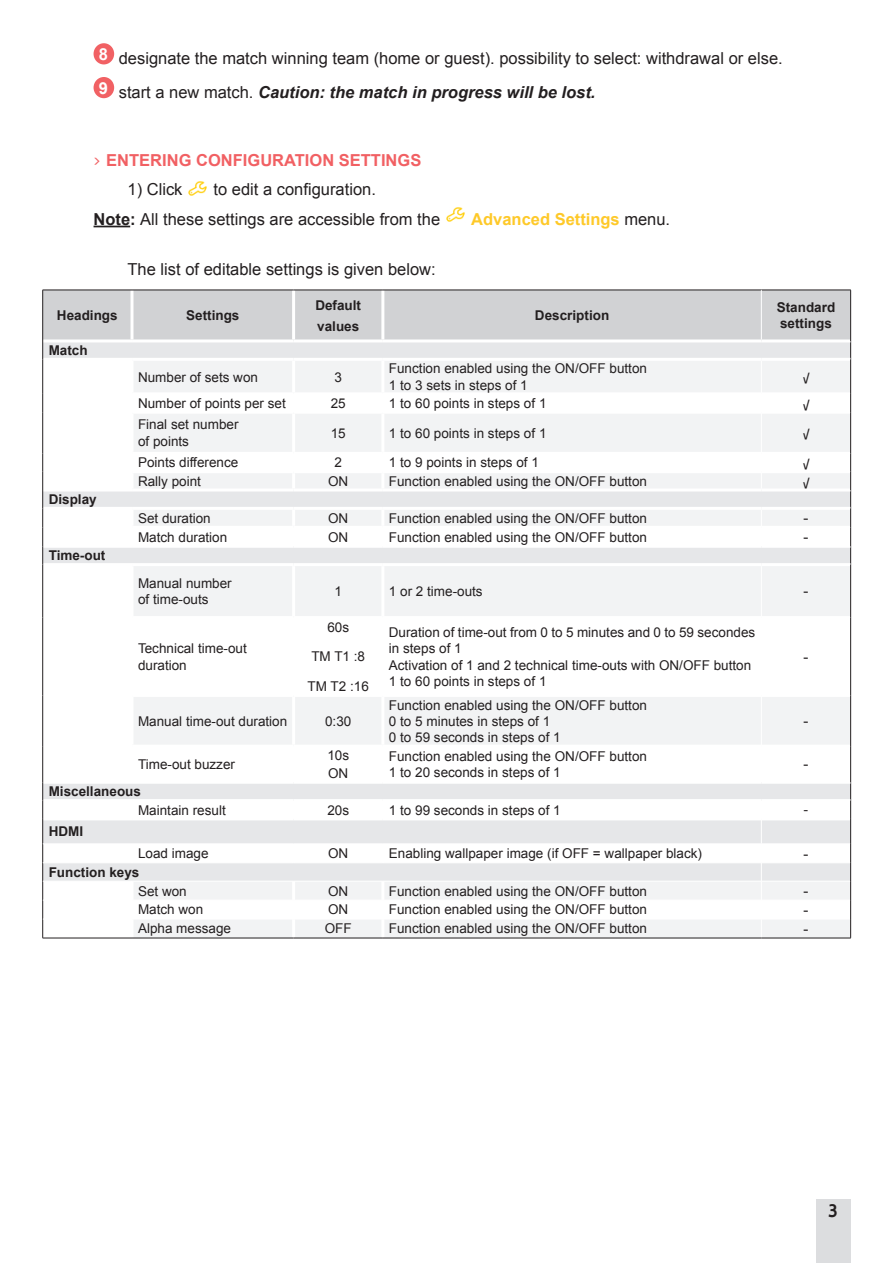
<style>
.page{position:relative;width:893px;height:1263px;background:#fff}
.page>*{position:absolute;margin:0;border:0;box-sizing:border-box;transform-origin:0 0}
.t1{font:700 18px "Cabin";color:#231f20}
.Texte_normal{font:16.5px "Arial";color:#231f20}
.Texte_normal-2{font:italic 700 16.5px "Arial";color:#231f20}
.t2{font:700 16.5px "Arial";color:#f16063}
.Texte_normal-3{font:700 16.5px "Arial";color:#fec929}
.t3{font:700 16.5px "Arial";color:#fff}
.Texte_normal-4{font:13.5px/16.5px "Arial";color:#231f20}
.Texte_normal-5{font:700 13.5px/21px "Arial";color:#231f20}
.t4{font:700 13.5px "TSTARPRO";color:#231f20}
.t5{font:700 12px "TSTARPRO";color:#231f20}
.s1{font-weight:400;font-style:normal}
.s2{font-family:"Cabin";font-weight:400}
.s3{font-weight:700}
.s4{font-weight:400;color:#231f20}
</style>
<div class="page">
<div style="left:816px;top:1199px;width:34px;height:64px;background:#dcdddf"></div>
<hr style="left:94px;top:226px;width:36px;height:1px;background:#231f20">
<div style="left:94px;top:43px;width:20px;height:21px;background:#f16164;border-radius:50%"></div>
<div style="left:94px;top:77px;width:20px;height:21px;background:#f16164;border-radius:50%"></div>
<img style="left:188px;top:181px;width:19px;height:15px">
<img style="left:446px;top:207px;width:19px;height:15px">
<div style="left:134px;top:697px;width:716px;height:47px;background:#f2f3f4"></div>
<hr style="left:292px;top:697px;width:3px;height:48px;background:#fff">
<hr style="left:381px;top:697px;width:3px;height:48px;background:#fff">
<hr style="left:42px;top:617px;width:1px;height:78px;background:#231f20">
<hr style="left:42px;top:695px;width:1px;height:51px;background:#231f20">
<hr style="left:42px;top:746px;width:1px;height:36px;background:#231f20">
<hr style="left:761px;top:695px;width:1px;height:51px;background:#fff">
<svg style="left:42px;top:290px;width:809px;height:328px"></svg>
<hr style="left:850px;top:565px;width:1px;height:52px;background:#231f20">
<hr style="left:850px;top:617px;width:1px;height:78px;background:#231f20">
<hr style="left:850px;top:695px;width:1px;height:51px;background:#231f20">
<hr style="left:850px;top:746px;width:1px;height:36px;background:#231f20">
<svg style="left:42px;top:782px;width:809px;height:156px"></svg>
<hr style="left:43px;top:938px;width:89px;height:1px;background:#231f20">
<hr style="left:132px;top:938px;width:162px;height:1px;background:#231f20">
<hr style="left:294px;top:938px;width:89px;height:1px;background:#231f20">
<hr style="left:383px;top:938px;width:378px;height:1px;background:#231f20">
<hr style="left:761px;top:938px;width:90px;height:1px;background:#231f20">
<p class="t3" style="left:99px;top:43px;width:11px">8</p>
<p class="Texte_normal" style="left:119px;top:48px;width:665px">designate the match winning team (home or guest). possibility to select: withdrawal or else.</p>
<p class="t3" style="left:99px;top:77px;width:11px">9</p>
<p class="Texte_normal-2" style="left:119px;top:81px;width:478px"><span class="s1">start a new match.</span> Caution: the match in progress will be lost.</p>
<p class="t2" style="left:94px;top:149px;width:329px"><span class="s2">&gt;</span> ENTERING CONFIGURATION SETTINGS</p>
<p class="Texte_normal" style="left:128px;top:179px;width:56px">1) Click</p>
<p class="Texte_normal" style="left:214px;top:179px;width:164px">to edit a configuration.</p>
<p class="Texte_normal" style="left:94px;top:208px;width:348px"><span class="s3">Note:</span> All these settings are accessible from the</p>
<p class="Texte_normal-3" style="left:471px;top:208px;width:200px">Advanced Settings <span class="s4">menu.</span></p>
<p class="Texte_normal" style="left:128px;top:259px;width:310px">The list of editable settings is given below:</p>
<p class="Texte_normal-5" style="left:57px;top:306px;width:62px">Headings</p>
<p class="Texte_normal-5" style="left:186px;top:306px;width:55px">Settings</p>
<p class="Texte_normal-5" style="left:315px;top:295px;width:47px">Default values</p>
<p class="Texte_normal-5" style="left:535px;top:306px;width:76px">Description</p>
<p class="Texte_normal-5" style="left:777px;top:300px;width:60px;line-height:16.2px">Standard settings</p>
<p class="Texte_normal-5" style="left:49px;top:340px;width:41px">Match</p>
<p class="Texte_normal-4" style="left:138px;top:369px;width:122px">Number of sets won</p>
<p class="Texte_normal-4" style="left:334px;top:369px;width:9px">3</p>
<p class="Texte_normal-4" style="left:389px;top:361px;width:260px">Function enabled using the ON/OFF button</p>
<p class="Texte_normal-4" style="left:389px;top:377px;width:140px">1 to 3 sets in steps of 1</p>
<p class="t5" style="left:802px;top:369px;width:9px">√</p>
<p class="Texte_normal-5" style="left:49px;top:489px;width:50px">Display</p>
<p class="Texte_normal-5" style="left:49px;top:545px;width:58px">Time-out</p>
<p class="Texte_normal-4" style="left:138px;top:395px;width:149px">Number of points per set</p>
<p class="Texte_normal-4" style="left:331px;top:395px;width:17px">25</p>
<p class="Texte_normal-4" style="left:389px;top:395px;width:159px">1 to 60 points in steps of 1</p>
<p class="t5" style="left:802px;top:396px;width:9px">√</p>
<p class="Texte_normal-4" style="left:138px;top:417px;width:102px">Final set number of points</p>
<p class="Texte_normal-4" style="left:331px;top:425px;width:17px">15</p>
<p class="Texte_normal-4" style="left:389px;top:425px;width:159px">1 to 60 points in steps of 1</p>
<p class="t5" style="left:802px;top:426px;width:9px">√</p>
<p class="Texte_normal-4" style="left:138px;top:455px;width:102px">Points difference</p>
<p class="Texte_normal-4" style="left:334px;top:455px;width:9px">2</p>
<p class="Texte_normal-4" style="left:389px;top:455px;width:152px">1 to 9 points in steps of 1</p>
<p class="t5" style="left:802px;top:455px;width:9px">√</p>
<p class="Texte_normal-4" style="left:138px;top:473px;width:65px">Rally point</p>
<p class="Texte_normal-4" style="left:328px;top:473px;width:22px">ON</p>
<p class="Texte_normal-4" style="left:389px;top:473px;width:260px">Function enabled using the ON/OFF button</p>
<p class="t5" style="left:802px;top:474px;width:9px">√</p>
<p class="Texte_normal-4" style="left:138px;top:510px;width:74px">Set duration</p>
<p class="Texte_normal-4" style="left:328px;top:510px;width:22px">ON</p>
<p class="Texte_normal-4" style="left:389px;top:510px;width:260px">Function enabled using the ON/OFF button</p>
<p class="t4" style="left:803px;top:510px;width:8px">-</p>
<p class="Texte_normal-4" style="left:138px;top:529px;width:91px">Match duration</p>
<p class="Texte_normal-4" style="left:328px;top:529px;width:22px">ON</p>
<p class="Texte_normal-4" style="left:389px;top:529px;width:260px">Function enabled using the ON/OFF button</p>
<p class="t4" style="left:803px;top:529px;width:8px">-</p>
<p class="Texte_normal-4" style="left:138px;top:575px;width:95px">Manual number of time-outs</p>
<p class="Texte_normal-4" style="left:334px;top:583px;width:9px">1</p>
<p class="Texte_normal-4" style="left:389px;top:583px;width:95px">1 or 2 time-outs</p>
<p class="t4" style="left:803px;top:583px;width:8px">-</p>
<p class="Texte_normal-4" style="left:138px;top:640px;width:110px">Technical time-out duration</p>
<p class="Texte_normal-4" style="left:327px;top:619px;width:23px">60s</p>
<p class="Texte_normal-4" style="left:311px;top:648px;width:55px">TM T1 :8</p>
<p class="Texte_normal-4" style="left:308px;top:678px;width:63px">TM T2 :16</p>
<p class="Texte_normal-4" style="left:389px;top:624px;width:368px">Duration of time-out from 0 to 5 minutes and 0 to 59 secondes in steps of 1</p>
<p class="Texte_normal-4" style="left:389px;top:657px;width:364px">Activation of 1 and 2 technical time-outs with ON/OFF button</p>
<p class="Texte_normal-4" style="left:389px;top:673px;width:159px">1 to 60 points in steps of 1</p>
<p class="t4" style="left:803px;top:648px;width:8px">-</p>
<p class="Texte_normal-4" style="left:138px;top:713px;width:151px">Manual time-out duration</p>
<p class="Texte_normal-4" style="left:325px;top:713px;width:28px">0:30</p>
<p class="Texte_normal-4" style="left:389px;top:697px;width:260px">Function enabled using the ON/OFF button</p>
<p class="Texte_normal-4" style="left:389px;top:713px;width:163px">0 to 5 minutes in steps of 1</p>
<p class="Texte_normal-4" style="left:389px;top:729px;width:173px">0 to 59 seconds in steps of 1</p>
<p class="t4" style="left:803px;top:713px;width:8px">-</p>
<p class="Texte_normal-4" style="left:138px;top:756px;width:99px">Time-out buzzer</p>
<p class="Texte_normal-4" style="left:327px;top:747px;width:23px">10s</p>
<p class="Texte_normal-4" style="left:328px;top:765px;width:22px">ON</p>
<p class="Texte_normal-4" style="left:389px;top:748px;width:260px">Function enabled using the ON/OFF button</p>
<p class="Texte_normal-4" style="left:389px;top:764px;width:173px">1 to 20 seconds in steps of 1</p>
<p class="t4" style="left:803px;top:756px;width:8px">-</p>
<p class="Texte_normal-5" style="left:49px;top:781px;width:94px">Miscellaneous</p>
<p class="Texte_normal-4" style="left:138px;top:802px;width:89px">Maintain result</p>
<p class="Texte_normal-4" style="left:327px;top:802px;width:23px">20s</p>
<p class="Texte_normal-4" style="left:389px;top:802px;width:173px">1 to 99 seconds in steps of 1</p>
<p class="t5" style="left:803px;top:802px;width:7px">-</p>
<p class="Texte_normal-5" style="left:49px;top:821px;width:36px">HDMI</p>
<p class="Texte_normal-4" style="left:138px;top:845px;width:72px">Load image</p>
<p class="Texte_normal-4" style="left:328px;top:845px;width:22px">ON</p>
<p class="Texte_normal-4" style="left:389px;top:845px;width:315px">Enabling wallpaper image (if OFF = wallpaper black)</p>
<p class="t4" style="left:803px;top:845px;width:8px">-</p>
<p class="Texte_normal-5" style="left:49px;top:862px;width:92px">Function keys</p>
<p class="Texte_normal-4" style="left:138px;top:883px;width:50px">Set won</p>
<p class="Texte_normal-4" style="left:328px;top:883px;width:22px">ON</p>
<p class="Texte_normal-4" style="left:389px;top:883px;width:260px">Function enabled using the ON/OFF button</p>
<p class="t4" style="left:803px;top:882px;width:8px">-</p>
<p class="Texte_normal-4" style="left:138px;top:902px;width:67px">Match won</p>
<p class="Texte_normal-4" style="left:328px;top:902px;width:22px">ON</p>
<p class="Texte_normal-4" style="left:389px;top:902px;width:260px">Function enabled using the ON/OFF button</p>
<p class="t4" style="left:803px;top:901px;width:8px">-</p>
<p class="Texte_normal-4" style="left:138px;top:920px;width:95px">Alpha message</p>
<p class="Texte_normal-4" style="left:325px;top:920px;width:28px">OFF</p>
<p class="Texte_normal-4" style="left:389px;top:920px;width:260px">Function enabled using the ON/OFF button</p>
<p class="t4" style="left:803px;top:920px;width:8px">-</p>
<h1 class="t1" style="left:828px;top:1199px;width:11px">3</h1>
</div>
